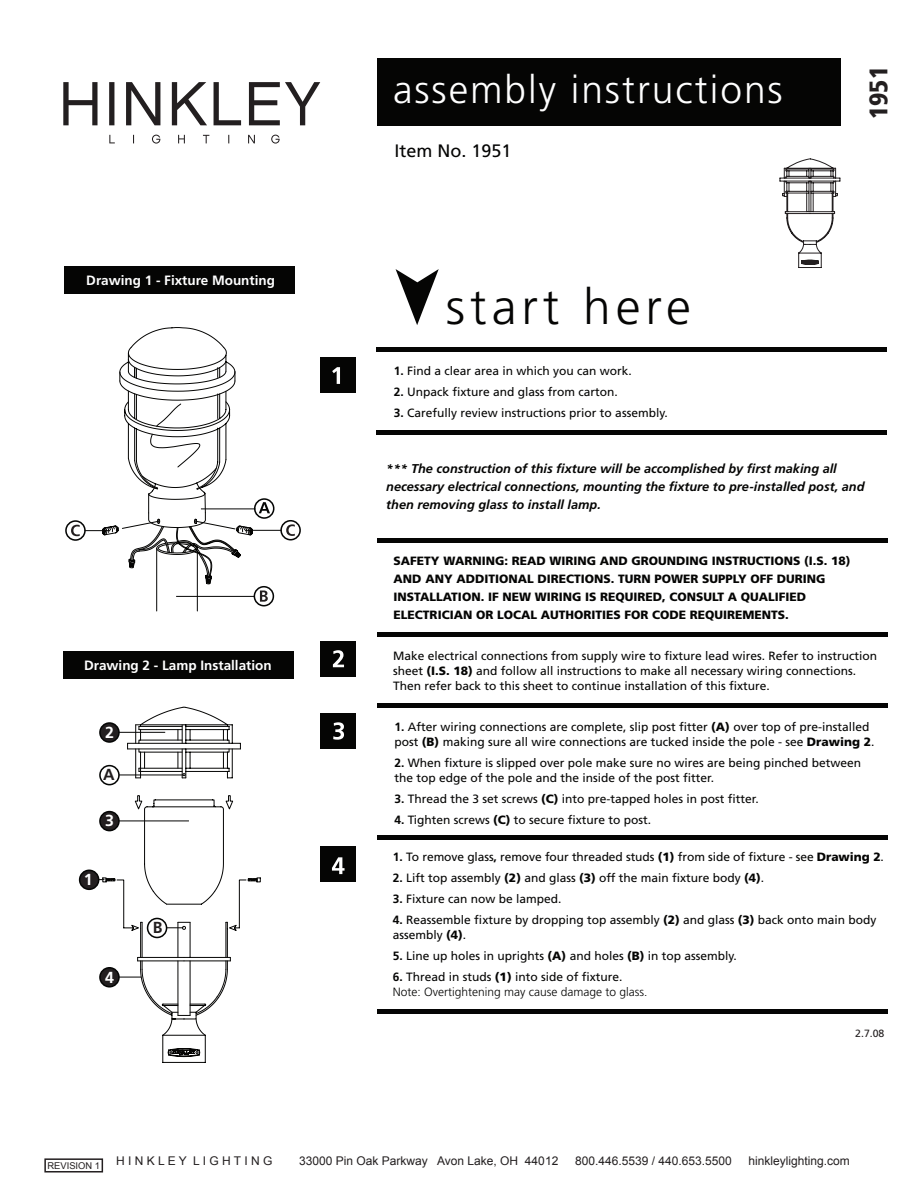
<style>
.page{position:relative;width:918px;height:1188px;background:#fff}
.page>*{position:absolute;margin:0;border:0;box-sizing:border-box;transform-origin:0 0}
.t1{font:300 49.65px "Frutiger LT Std";letter-spacing:.1em;color:#050504}
.t2{font:300 39px "Frutiger LT Std";letter-spacing:.05em;color:#fff}
.t3{font:900 condensed 25.5px "Frutiger LT Std";color:#231f20}
.t4{font:18px "Frutiger LT Std";color:#050504}
.t5{font:700 16.05px "Frutiger LT Std";color:#fff}
.t6{font:700 16.05px "Frutiger LT Std";color:#231f20}
.t7{font:700 13.5px "Frutiger LT Std";color:#fff}
.t8{font:italic 700 12.75px/18px "Frutiger LT Std";color:#050504}
.t9{font:12px/15px "Frutiger LT Std";color:#050504}
.t10{font:900 12px/18px "Frutiger LT Std";color:#050504}
.t11{font:12px "Arial";color:#231f20}
.t12{font:300 12px/15px "Frutiger LT Std";color:#050504}
.t13{font:10.5px "Frutiger LT Std";color:#231f20}
.t14{font:9.3px "Arial";color:#231f20}
.s1{font-weight:700}
.s2{font-weight:900}
.s3{font-weight:400}
</style>
<div class="page">
<div style="left:377px;top:58px;width:463px;height:68px;background:#050504"></div>
<svg style="left:63px;top:82px;width:257px;height:43px"></svg>
<svg style="left:109px;top:135px;width:171px;height:9px"></svg>
<svg style="left:396px;top:269px;width:43px;height:56px"></svg>
<div style="left:321px;top:358px;width:35px;height:35px;background:#050504"></div>
<svg style="left:332px;top:367px;width:8px;height:17px"></svg>
<div style="left:321px;top:713px;width:35px;height:36px;background:#050504"></div>
<div style="left:377px;top:347px;width:510px;height:5px;background:#050504"></div>
<div style="left:377px;top:430px;width:510px;height:5px;background:#050504"></div>
<div style="left:377px;top:538px;width:510px;height:5px;background:#050504"></div>
<div style="left:377px;top:632px;width:510px;height:5px;background:#050504"></div>
<div style="left:377px;top:703px;width:510px;height:5px;background:#050504"></div>
<div style="left:377px;top:835px;width:510px;height:5px;background:#050504"></div>
<div style="left:377px;top:1009px;width:510px;height:5px;background:#050504"></div>
<svg style="left:333px;top:722px;width:11px;height:18px"></svg>
<div style="left:321px;top:642px;width:35px;height:35px;background:#050504"></div>
<div style="left:321px;top:847px;width:35px;height:35px;background:#050504"></div>
<svg style="left:332px;top:857px;width:13px;height:17px"></svg>
<svg style="left:333px;top:650px;width:11px;height:17px"></svg>
<div style="left:64px;top:651px;width:230px;height:27px;background:#050504"></div>
<div style="left:64px;top:266px;width:231px;height:28px;background:#050504"></div>
<div style="left:254px;top:498px;width:21px;height:21px;border:2px solid #050605;border-radius:50%"></div>
<div style="left:254px;top:586px;width:20px;height:20px;border:2px solid #050605;border-radius:50%"></div>
<hr style="left:245px;top:530px;width:36px;height:1px;background:#050504">
<div style="left:65px;top:520px;width:21px;height:21px;border:2px solid #050605;border-radius:50%"></div>
<div style="left:280px;top:520px;width:21px;height:21px;border:2px solid #050605;border-radius:50%"></div>
<svg style="left:286px;top:524px;width:9px;height:12px"></svg>
<div style="left:79px;top:870px;width:20px;height:20px;background:#231f20;border:2px solid #050605;border-radius:50%"></div>
<svg style="left:71px;top:327px;width:199px;height:285px"></svg>
<svg style="left:98px;top:707px;width:163px;height:356px"></svg>
<svg style="left:779px;top:158px;width:61px;height:110px"></svg>
<div style="left:44px;top:1158px;width:59px;height:15px;border:2px solid #231f20"></div>
<p class="t7" style="left:86px;top:272px;width:190px">Drawing 1 - Fixture Mounting</p>
<p class="t7" style="left:84px;top:657px;width:189px">Drawing 2 - Lamp Installation</p>
<h3 class="t5" style="left:105px;top:723px;width:10px">2</h3>
<h3 class="t6" style="left:103px;top:765px;width:13px">A</h3>
<h3 class="t5" style="left:105px;top:811px;width:10px">3</h3>
<h3 class="t5" style="left:84px;top:870px;width:10px">1</h3>
<h3 class="t5" style="left:105px;top:968px;width:10px">4</h3>
<h3 class="t6" style="left:153px;top:918px;width:11px">B</h3>
<h2 class="t2" style="left:393px;top:68px;width:391px">assembly instructions</h2>
<h3 class="t4" style="left:394px;top:140px;width:119px">Item No. 1951</h3>
<h1 class="t1" style="left:446px;top:279px;width:247px">start here</h1>
<p class="t9" style="left:394px;top:363px;width:240px"><span class="s1">1.</span> Find a clear area in which you can work.</p>
<p class="t9" style="left:394px;top:384px;width:226px"><span class="s1">2.</span> Unpack fixture and glass from carton.</p>
<p class="t9" style="left:394px;top:405px;width:275px"><span class="s1">3.</span> Carefully review instructions prior to assembly.</p>
<h3 class="t3" style="left:863px;top:119px;width:55px;rotate:-90deg">1951</h3>
<p class="t8" style="left:386px;top:459px;width:480px">*** The construction of this fixture will be accomplished by first making all necessary electrical connections, mounting the fixture to pre-installed post, and then removing glass to install lamp.</p>
<p class="t10" style="left:394px;top:552px;width:459px">SAFETY WARNING: READ WIRING AND GROUNDING INSTRUCTIONS (I.S. 18)<br>AND ANY ADDITIONAL DIRECTIONS. TURN POWER SUPPLY OFF DURING INSTALLATION. IF NEW WIRING IS REQUIRED, CONSULT A QUALIFIED ELECTRICIAN OR LOCAL AUTHORITIES FOR CODE REQUIREMENTS.</p>
<p class="t9" style="left:393px;top:648px;width:486px">Make electrical connections from supply wire to fixture lead wires. Refer to instruction sheet <span class="s2">(I.S. 18)</span> and follow all instructions to make all necessary wiring connections.<br>Then refer back to this sheet to continue installation of this fixture.</p>
<p class="t9" style="left:394px;top:719px;width:482px"><span class="s1">1.</span> After wiring connections are complete, slip post fitter <span class="s2">(A)</span> over top of pre-installed post <span class="s2">(B)</span> making sure all wire connections are tucked inside the pole - see <span class="s2">Drawing 2</span>.</p>
<p class="t9" style="left:394px;top:755px;width:468px"><span class="s1">2.</span> When fixture is slipped over pole make sure no wires are being pinched between the top edge of the pole and the inside of the post fitter.</p>
<p class="t9" style="left:394px;top:791px;width:366px"><span class="s1">3.</span> Thread the 3 set screws <span class="s2">(C)</span> into pre-tapped holes in post fitter.</p>
<p class="t9" style="left:394px;top:812px;width:258px"><span class="s1">4.</span> Tighten screws <span class="s2">(C)</span> to secure fixture to post.</p>
<p class="t9" style="left:393px;top:849px;width:492px"><span class="s1">1.</span> To remove glass<span class="s1">,</span> remove four threaded studs <span class="s2">(1)</span> from side of fixture - see <span class="s2">Drawing 2</span>.</p>
<p class="t9" style="left:393px;top:870px;width:373px"><span class="s1">2.</span> Lift top assembly <span class="s2">(2)</span> and glass <span class="s2">(3)</span> off the main fixture body <span class="s2">(4)</span>.</p>
<p class="t9" style="left:393px;top:891px;width:170px"><span class="s1">3.</span> Fixture can now be lamped.</p>
<p class="t9" style="left:393px;top:912px;width:485px"><span class="s1">4.</span> Reassemble fixture by dropping top assembly <span class="s2">(2)</span> and glass <span class="s2">(3)</span> back onto main body assembly <span class="s2">(4)</span>.</p>
<p class="t9" style="left:393px;top:948px;width:345px"><span class="s1">5.</span> Line up holes in uprights <span class="s2">(A)</span> and holes <span class="s2">(B)</span> in top assembly.</p>
<p class="t12" style="left:393px;top:970px;width:256px"><span class="s1">6.</span> <span class="s3">Thread in studs</span> <span class="s2">(1)</span> <span class="s3">into side of fixture.<br></span>Note: Overtightening may cause damage to glass.</p>
<p class="t13" style="left:855px;top:1027px;width:31px">2.7.08</p>
<p class="t14" style="left:48px;top:1159px;width:54px">REVISION 1</p>
<p class="t11" style="left:116px;top:1153px;width:158px">H I N K L E Y L I G H T I N G</p>
<p class="t11" style="left:299px;top:1153px;width:261px">33000 Pin Oak Parkway Avon Lake, OH 44012</p>
<p class="t11" style="left:575px;top:1153px;width:158px">800.446.5539 / 440.653.5500</p>
<p class="t11" style="left:748px;top:1153px;width:103px">hinkleylighting.com</p>
</div>
